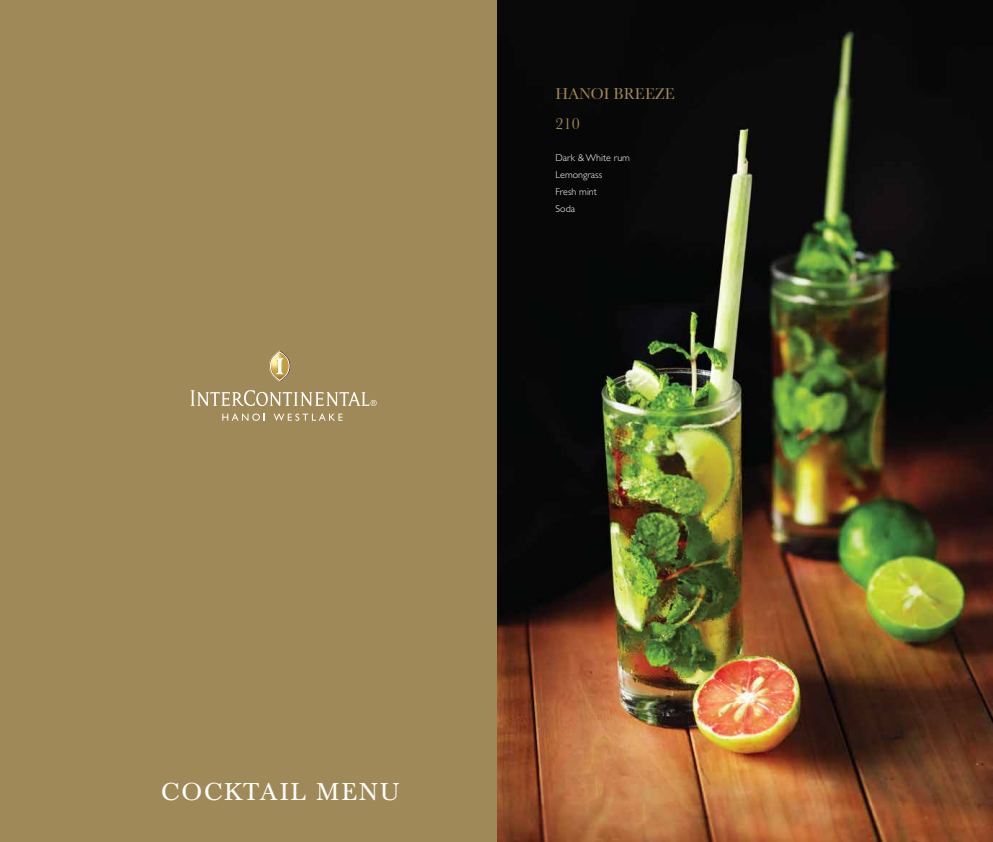
<style>
.page{position:relative;width:993px;height:842px;background:#fff}
.page>*{position:absolute;margin:0;border:0;box-sizing:border-box;transform-origin:0 0}
.t1{font:24px "Baskerville BE";letter-spacing:.075em;color:#fff}
.t2{font:16px "Baskerville No 2 BT";color:#a08958}
.t3{font:300 10px/17px "Gill Sans";color:#fff}
</style>
<div class="page">
<img style="left:496px;top:0;width:496px;height:842px">
<div style="left:0;top:0;width:496px;height:842px;background:#a08958"></div>
<svg style="left:222px;top:414px;width:43px;height:7px"></svg>
<svg style="left:273px;top:414px;width:69px;height:7px"></svg>
<svg style="left:269px;top:350px;width:21px;height:32px"></svg>
<svg style="left:190px;top:390px;width:186px;height:16px"></svg>
<h2 class="t2" style="left:555px;top:84px;width:121px">HANOI BREEZE</h2>
<h2 class="t2" style="left:555px;top:114px;width:26px">210</h2>
<p class="t3" style="left:555px;top:149px;width:76px">Dark &amp; White rum<br>Lemongrass<br>Fresh mint<br>Soda</p>
<h1 class="t1" style="left:161px;top:778px;width:239px">COCKTAIL MENU</h1>
</div>
